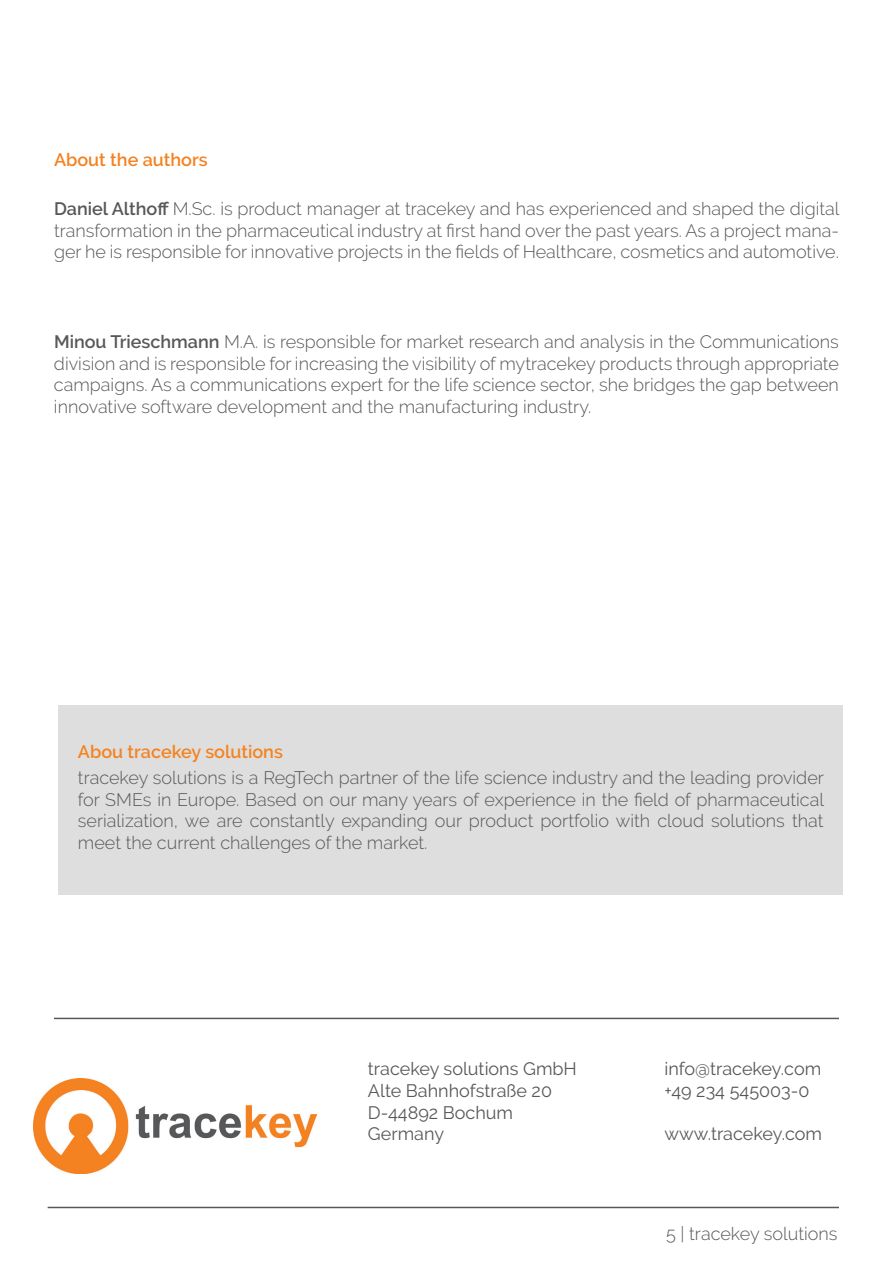
<style>
.page{position:relative;width:893px;height:1263px;background:#fff}
.page>*{position:absolute;margin:0;border:0;box-sizing:border-box;transform-origin:0 0}
.t1{font:300 18px/21.6px "Raleway";color:#58585a;text-align:justify}
.t2{font:18px/21.6px "Raleway";color:#58585a}
.t3{font:600 18px "Raleway";color:#f58220}
.s1{font-weight:600}
</style>
<div class="page">
<div style="left:58px;top:705px;width:785px;height:190px;background:#dedede"></div>
<img style="left:33px;top:1079px;width:284px;height:95px">
<hr style="left:54px;top:1018px;width:785px;height:1px;background:#58585a">
<hr style="left:48px;top:1207px;width:791px;height:1px;background:#58585a">
<p class="t3" style="left:54px;top:149px;width:155px">About the authors</p>
<p class="t1" style="left:54px;top:198px;width:787px"><span class="s1">Daniel Althoff</span> M.Sc. is product manager at tracekey and has experienced and shaped the digital transformation in the pharmaceutical industry at first hand over the past years. As a project mana&shy;ger he is responsible for innovative projects in the fields of Healthcare, cosmetics and automotive.</p>
<p class="t1" style="left:54px;top:331px;width:786px"><span class="s1">Minou Trieschmann</span> M.A. is responsible for market research and analysis in the Communications division and is responsible for increasing the visibility of mytracekey products through appropriate campaigns. As a communications expert for the life science sector, she bridges the gap between innovative software development and the manufacturing industry.</p>
<p class="t3" style="left:78px;top:741px;width:207px">Abou tracekey solutions</p>
<p class="t1" style="left:78px;top:767px;width:748px">tracekey solutions is a RegTech partner of the life science industry and the leading provider for SMEs in Europe. Based on our many years of experience in the field of pharmaceutical serialization, we are constantly expanding our product portfolio with cloud solutions that meet the current challenges of the market.</p>
<p class="t2" style="left:368px;top:1058px;width:210px">tracekey solutions GmbH<br>Alte Bahnhofstraße 20<br>D-44892 Bochum<br>Germany</p>
<p class="t2" style="left:665px;top:1058px;width:158px">info@tracekey.com +49 234 545003-0</p>
<p class="t2" style="left:665px;top:1123px;width:159px">www.tracekey.com</p>
<p class="t1" style="left:666px;top:1222px;width:173px">5 | tracekey solutions</p>
</div>
